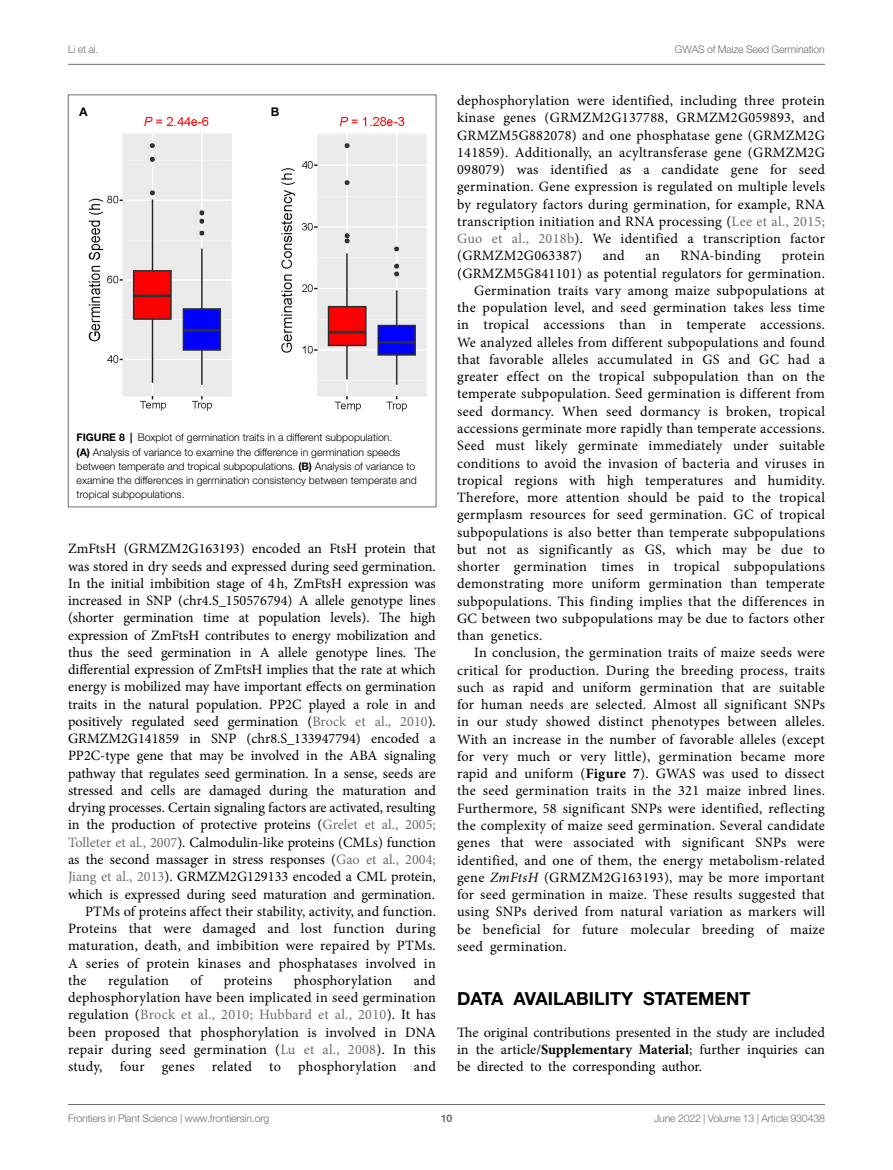
<style>
.page{position:relative;width:893px;height:1170px;background:#fff}
.page>*{position:absolute;margin:0;border:0;box-sizing:border-box;transform-origin:0 0}
.HEAD_1{font:700 18px "Helvetica Neue LT Std";color:#000}
.TEXT{font:14.25px/17.2px "Minion Pro";letter-spacing:.015em;color:#000;text-align:justify}
.TEXT_FLUSH{font:14.25px/17.2px "Minion Pro";color:#000;text-align:justify}
.t1{font:700 12px "Arial";color:#000}
.FIG_LEG{font:300 10.5px/14.2px "Helvetica Neue LT Std";color:#000}
.t2{font:300 10.5px "Helvetica Neue LT Std";letter-spacing:-.015em;color:#6d6e71}
.t3{font:700 10.5px "Helvetica Neue LT Std";color:#6d6e71}
.s1{font-weight:700}
.s2{color:#6d6e71}
.s3{font-style:italic}
</style>
<div class="page">
<hr style="left:68px;top:64px;width:757px;height:1px;background:#6d6e71">
<hr style="left:68px;top:1104px;width:757px;height:1px;background:#6d6e71">
<img style="left:88px;top:116px;width:339px;height:296px">
<p class="t2" style="left:68px;top:42px;width:32px">Li et al.</p>
<p class="t2" style="left:675px;top:42px;width:151px">GWAS of Maize Seed Germination</p>
<p class="t1" style="left:79px;top:103px;width:10px">A</p>
<p class="t1" style="left:271px;top:103px;width:10px">B</p>
<p class="FIG_LEG" style="left:77px;top:430px;width:342px"><span class="s1">FIGURE 8 |</span> Boxplot of germination traits in a different subpopulation.<br><span class="s1">(A)</span> Analysis of variance to examine the difference in germination speeds between temperate and tropical subpopulations. <span class="s1">(B)</span> Analysis of variance to examine the differences in germination consistency between temperate and tropical subpopulations.</p>
<p class="TEXT" style="left:68px;top:540px;width:369px">ZmFtsH (GRMZM2G163193) encoded an FtsH protein that was stored in dry seeds and expressed during seed germination.<br>In the initial imbibition stage of 4h, ZmFtsH expression was increased in SNP (chr4.S_150576794) A allele genotype lines (shorter germination time at population levels). The high expression of ZmFtsH contributes to energy mobilization and thus the seed germination in A allele genotype lines. The differential expression of ZmFtsH implies that the rate at which energy is mobilized may have important effects on germination traits in the natural population. PP2C played a role in and positively regulated seed germination (<span class="s2">Brock et al., 2010</span>).<br>GRMZM2G141859 in SNP (chr8.S_133947794) encoded a PP2C-type gene that may be involved in the ABA signaling pathway that regulates seed germination. In a sense, seeds are stressed and cells are damaged during the maturation and drying processes. Certain signaling factors are activated, resulting in the production of protective proteins (<span class="s2">Grelet et al., 2005; Tolleter et al., 2007</span>). Calmodulin-like proteins (CMLs) function as the second massager in stress responses (<span class="s2">Gao et al., 2004; Jiang et al., 2013</span>). GRMZM2G129133 encoded a CML protein, which is expressed during seed maturation and germination.</p>
<p class="TEXT" style="left:68px;top:902px;width:370px;text-indent:17px">PTMs of proteins affect their stability, activity, and function.<br>Proteins that were damaged and lost function during maturation, death, and imbibition were repaired by PTMs.<br>A series of protein kinases and phosphatases involved in the</p>
<p class="TEXT" style="left:68px;top:971px;width:369px;text-indent:346px">and dephosphorylation have been implicated in seed germination regulation (<span class="s2">Brock et al., 2010; Hubbard et al., 2010</span>). It has been proposed that phosphorylation is involved in DNA repair during seed germination (<span class="s2">Lu et al., 2008</span>). In this study, four genes related to phosphorylation and</p>
<p class="TEXT" style="left:108px;top:971px;width:62px">regulation</p>
<p class="TEXT" style="left:191px;top:971px;width:13px">of</p>
<p class="TEXT" style="left:224px;top:971px;width:50px">proteins</p>
<p class="TEXT" style="left:294px;top:971px;width:100px">phosphorylation</p>
<p class="TEXT" style="left:457px;top:92px;width:369px">dephosphorylation were identified, including three protein kinase genes (GRMZM2G137788, GRMZM2G059893, and GRMZM5G882078) and one phosphatase gene (GRMZM2G 141859). Additionally, an acyltransferase gene (GRMZM2G 098079) was identified as a candidate gene for seed germination. Gene expression is regulated on multiple levels by regulatory factors during germination, for example, RNA transcription initiation and RNA processing (<span class="s2">Lee et al., 2015; Guo et al., 2018b</span>). We identified a transcription factor (GRMZM2G063387)</p>
<p class="TEXT" style="left:603px;top:247px;width:23px">and</p>
<p class="TEXT" style="left:646px;top:247px;width:16px">an</p>
<p class="TEXT" style="left:681px;top:247px;width:82px">RNA-binding</p>
<p class="TEXT" style="left:457px;top:247px;width:369px;text-align:right">protein<br>(GRMZM5G841101) as potential regulators for germination.</p>
<p class="TEXT" style="left:457px;top:282px;width:369px;text-indent:17px">Germination traits vary among maize subpopulations at the population level, and seed germination takes less time in tropical accessions than in temperate accessions.<br>We analyzed alleles from different subpopulations and found that favorable alleles accumulated in GS and GC had a greater effect on the tropical subpopulation than on the temperate subpopulation. Seed germination is different from seed dormancy. When seed dormancy is broken, tropical accessions germinate more rapidly than temperate accessions.<br>Seed must likely germinate immediately under suitable conditions to avoid the invasion of bacteria and viruses in tropical regions with high temperatures and humidity.<br>Therefore, more attention should be paid to the tropical germplasm resources for seed germination. GC of tropical subpopulations is also better than temperate subpopulations but not as significantly as GS, which may be due to shorter germination times in tropical subpopulations demonstrating more uniform germination than temperate subpopulations. This finding implies that the differences in GC between two subpopulations may be due to factors other than genetics.</p>
<p class="TEXT" style="left:457px;top:644px;width:369px;text-indent:17px">In conclusion, the germination traits of maize seeds were critical for production. During the breeding process, traits such as rapid and uniform germination that are suitable for human needs are selected. Almost all significant SNPs in our study showed distinct phenotypes between alleles.<br>With an increase in the number of favorable alleles (except for very much or very little), germination became more rapid and uniform (<span class="s1">Figure 7</span>). GWAS was used to dissect the seed germination traits in the 321 maize inbred lines.<br>Furthermore, 58 significant SNPs were identified, reflecting the complexity of maize seed germination. Several candidate genes that were associated with significant SNPs were identified, and one of them, the energy metabolism-related gene <span class="s3">ZmFtsH</span> (GRMZM2G163193), may be more important for seed germination in maize. These results suggested that using SNPs derived from natural variation as markers will be beneficial for future molecular breeding of maize seed germination.</p>
<p class="HEAD_1" style="left:457px;top:987px;width:295px">DATA AVAILABILITY STATEMENT</p>
<p class="TEXT_FLUSH" style="left:457px;top:1023px;width:369px">The original contributions presented in the study are included in the article/<span class="s1">Supplementary Material</span>; further inquiries can be directed to the corresponding author.</p>
<p class="t2" style="left:68px;top:1111px;width:203px">Frontiers in Plant Science | www.frontiersin.org</p>
<p class="t3" style="left:441px;top:1111px;width:13px">10</p>
<p class="t2" style="left:654px;top:1111px;width:172px">June 2022 | Volume 13 | Article 930438</p>
</div>
